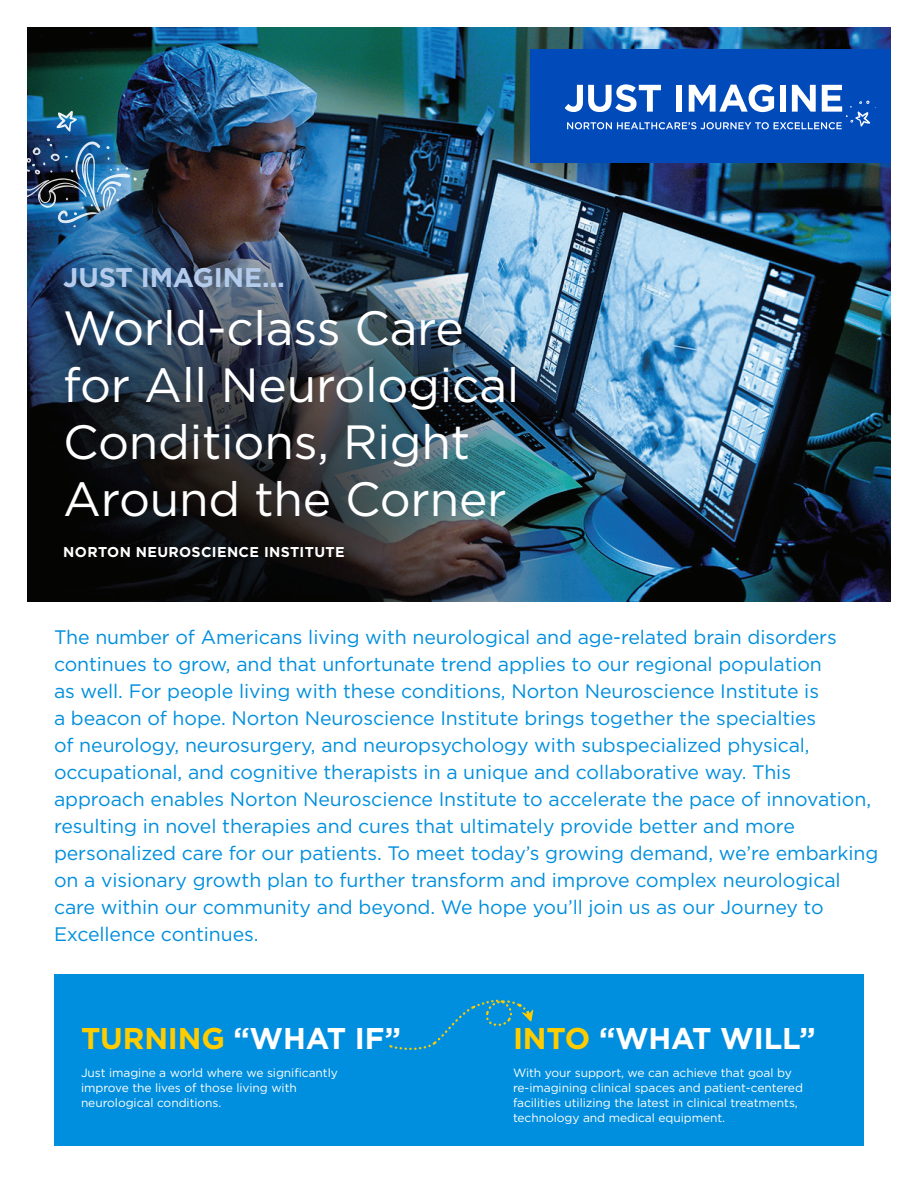
<style>
.page{position:relative;width:918px;height:1188px;background:#fff}
.page>*{position:absolute;margin:0;border:0;box-sizing:border-box;transform-origin:0 0}
.body{font:48px/57px "Gotham";letter-spacing:-.005em;color:#fff}
.body-2{font:700 30px "Gotham";letter-spacing:-.005em;color:#fff}
.body-3{font:700 27px "Gotham";letter-spacing:-.005em;color:#b4cbeb}
.Page_Titling{font:19.5px/27px "Gotham";letter-spacing:-.005em;color:#008fde}
.body-4{font:700 14.25px "Gotham";letter-spacing:.025em;color:#fff}
.quote{font:12px/15px "Gotham";letter-spacing:-.005em;color:#fff}
.s1{color:#fc0}
</style>
<div class="page">
<img style="left:27px;top:27px;width:864px;height:575px">
<div style="left:54px;top:975px;width:810px;height:171px;background:#008fde"></div>
<svg style="left:389px;top:999px;width:145px;height:51px"></svg>
<div style="left:530px;top:50px;width:361px;height:113px;background:#004aba"></div>
<svg style="left:565px;top:84px;width:311px;height:45px"></svg>
<img style="left:27px;top:138px;width:125px;height:106px">
<svg style="left:56px;top:111px;width:21px;height:21px"></svg>
<p class="body-3" style="left:63px;top:260px;width:223px">JUST IMAGINE…</p>
<p class="body" style="left:63px;top:299px;width:458px">World-class Care for All Neurological<br>Conditions, Right<br>Around the Corner</p>
<p class="body-4" style="left:63px;top:542px;width:283px">NORTON NEUROSCIENCE INSTITUTE</p>
<p class="Page_Titling" style="left:54px;top:623px;width:826px">The number of Americans living with neurological and age-related brain disorders continues to grow, and that unfortunate trend applies to our regional population<br>as well. For people living with these conditions, Norton Neuroscience Institute is<br>a beacon of hope. Norton Neuroscience Institute brings together the specialties<br>of neurology, neurosurgery, and neuropsychology with subspecialized physical, occupational, and cognitive therapists in a unique and collaborative way. This approach enables Norton Neuroscience Institute to accelerate the pace of innovation, resulting in novel therapies and cures that ultimately provide better and more personalized care for our patients. To meet today’s growing demand, we’re embarking on a visionary growth plan to further transform and improve complex neurological care within our community and beyond. We hope you’ll join us as our Journey to Excellence continues.</p>
<p class="body-2" style="left:81px;top:1018px;width:322px"><span class="s1">TURNING</span> “WHAT IF”</p>
<p class="body-2" style="left:513px;top:1018px;width:304px"><span class="s1">INTO</span> “WHAT WILL”</p>
<p class="quote" style="left:81px;top:1065px;width:258px">Just imagine a world where we significantly improve the lives of those living with neurological conditions.</p>
<p class="quote" style="left:513px;top:1065px;width:291px">With your support, we can achieve that goal by re-imagining clinical spaces and patient-centered facilities utilizing the latest in clinical treatments, technology and medical equipment.</p>
</div>
